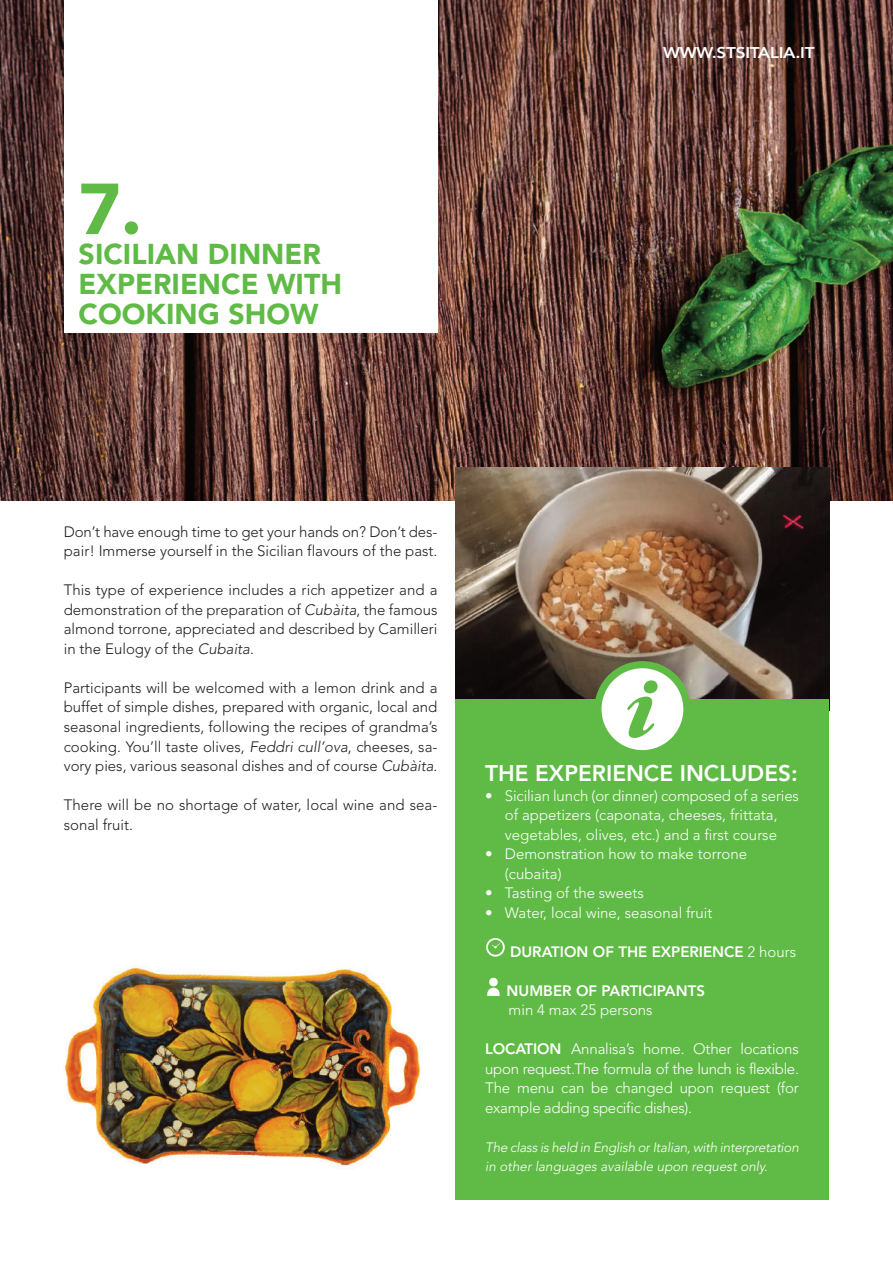
<style>
.page{position:relative;width:893px;height:1263px;background:#fff}
.page>*{position:absolute;margin:0;border:0;box-sizing:border-box;transform-origin:0 0}
.t1{font:900 71.25px "Avenir";color:#60bb46}
.t2{font:900 28.5px/30px "Avenir";color:#60bb46}
.t3{font:800 22.5px "Avenir";color:#fff}
.t4{font:800 15.45px "Avenir";letter-spacing:-.015em;color:#fff;scale:1.11 1}
.t5{font:300 15px/19.5px "Avenir";color:#231f20}
.t6{font:300 15px/19.5px "Avenir";color:#fff;text-align:center}
.t7{font:800 15px "Avenir";color:#fff}
.t8{font:italic 300 13.5px/19.5px "Avenir";letter-spacing:-.015em;color:#fff}
.s1{font-style:italic}
.s2{font-weight:300}
.s3{font-weight:800}
</style>
<div class="page">
<img style="left:0;top:0;width:893px;height:500px">
<img style="left:455px;top:468px;width:374px;height:231px">
<div style="left:455px;top:699px;width:374px;height:500px;background:#60bb46"></div>
<div style="left:489px;top:978px;width:9px;height:8px;background:#fff;border-radius:50%"></div>
<svg style="left:487px;top:988px;width:13px;height:8px"></svg>
<svg style="left:486px;top:938px;width:19px;height:19px"></svg>
<div style="left:594px;top:661px;width:96px;height:96px;background:#60bb46;border-radius:50%"></div>
<div style="left:601px;top:668px;width:82px;height:82px;background:#fff;border-radius:50%"></div>
<svg style="left:627px;top:680px;width:31px;height:58px"></svg>
<div style="left:64px;top:0;width:373px;height:333px;background:#fff"></div>
<img style="left:64px;top:966px;width:357px;height:204px">
<h1 class="t1" style="left:79px;top:180px;width:65px">7.</h1>
<h2 class="t2" style="left:79px;top:242px;width:265px">SICILIAN DINNER<br>EXPERIENCE WITH<br>COOKING SHOW</h2>
<p class="t4" style="left:663px;top:46px;width:138px">WWW.STSITALIA.IT</p>
<p class="t5" style="left:64px;top:523px;width:375px">Don’t have enough time to get your hands on? Don’t des&shy;pair! Immerse yourself in the Sicilian flavours of the past.</p>
<p class="t5" style="left:64px;top:582px;width:375px;text-align:justify">This type of experience includes a rich appetizer and a demonstration of the preparation of <span class="s1">Cubàita</span>, the famous almond torrone, appreciated and described by Camilleri in the Eulogy of the <span class="s1">Cubaita</span>.</p>
<p class="t5" style="left:64px;top:679px;width:375px;text-align:justify">Participants will be welcomed with a lemon drink and a buffet of simple dishes, prepared with organic, local and seasonal ingredients, following the recipes of grandma’s cooking. You’ll taste olives, <span class="s1">Feddri cull’ova</span>, cheeses, sa&shy;vory pies, various seasonal dishes and of course <span class="s1">Cubàita</span>.</p>
<p class="t5" style="left:64px;top:796px;width:375px">There will be no shortage of water, local wine and sea&shy;sonal fruit.</p>
<h3 class="t3" style="left:485px;top:764px;width:314px">THE EXPERIENCE INCLUDES:</h3>
<p class="t6" style="left:485px;top:787px;width:315px">• Sicilian lunch (or dinner) composed of a series of appetizers (caponata, cheeses, frittata, vegetables, olives, etc.) and a first course</p>
<p class="t6" style="left:505px;top:846px;width:244px;text-align:left;text-indent:-20px">• Demonstration how to make torrone (cubaita)</p>
<p class="t6" style="left:485px;top:885px;width:160px">• Tasting of the sweets</p>
<p class="t6" style="left:485px;top:904px;width:229px">• Water, local wine, seasonal fruit</p>
<p class="t7" style="left:510px;top:946px;width:288px">DURATION OF THE EXPERIENCE <span class="s2">2 hours</span></p>
<p class="t7" style="left:507px;top:985px;width:200px">NUMBER OF PARTICIPANTS</p>
<p class="t6" style="left:509px;top:1002px;width:146px">min 4 max 25 persons</p>
<p class="t6" style="left:485px;top:1041px;width:315px;text-align:justify"><span class="s3">LOCATION</span> Annalisa’s home. Other locations upon request.The formula of the lunch is flexible.<br>The menu can be changed upon request (for example adding specific dishes).</p>
<p class="t8" style="left:485px;top:1139px;width:315px">The class is held in English or Italian, with interpretation in other languages available upon request only.</p>
</div>
